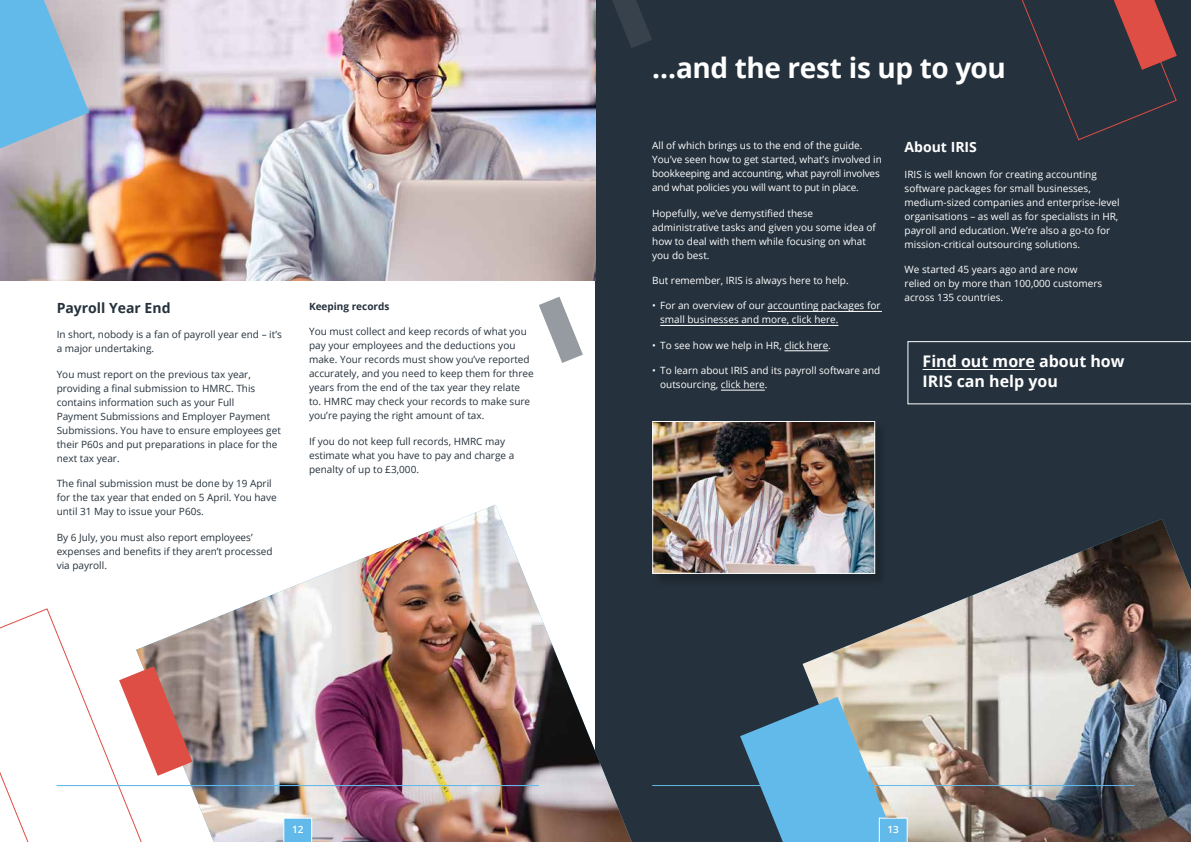
<style>
.page{position:relative;width:1191px;height:842px;background:#fff}
.page>*{position:absolute;margin:0;border:0;box-sizing:border-box;transform-origin:0 0}
.t1{font:700 28px "Open Sans";letter-spacing:-.02em;color:#fff}
.t2{font:700 16px/20px "Open Sans";color:#fff}
.t3{font:700 14px "Open Sans";color:#25313c}
.t4{font:700 14px "Open Sans";color:#fff}
.t5{font:10px/14px "Open Sans";color:#25313c}
.t6{font:10px/14px "Open Sans";color:#fff}
.t7{font:10px/14px "Open Sans";letter-spacing:-.02em;color:#fff}
.t8{font:700 10px "Open Sans";color:#25313c}
.t9{font:600 10px "Open Sans";color:#fff}
</style>
<div class="page">
<div style="left:595px;top:0;width:596px;height:842px;background:#25313c"></div>
<hr style="left:767px;top:311px;width:115px;height:1px;background:#fff">
<hr style="left:660px;top:325px;width:178px;height:1px;background:#fff">
<hr style="left:784px;top:350px;width:44px;height:1px;background:#fff">
<hr style="left:721px;top:390px;width:44px;height:1px;background:#fff">
<svg style="left:907px;top:341px;width:284px;height:63px"></svg>
<hr style="left:922px;top:369px;width:113px;height:1px;background:#fff">
<img style="left:802px;top:519px;width:389px;height:323px">
<img style="left:0;top:0;width:595px;height:281px">
<img style="left:192px;top:505px;width:440px;height:337px">
<svg style="left:0;top:0;width:89px;height:148px;background:#80b9dc"></svg>
<svg style="left:1021px;top:0;width:156px;height:141px"></svg>
<svg style="left:0;top:608px;width:192px;height:234px"></svg>
<svg style="left:612px;top:0;width:40px;height:48px"></svg>
<svg style="left:539px;top:297px;width:44px;height:66px"></svg>
<div style="left:653px;top:422px;width:234px;height:164px;background:#202a34"></div>
<img style="left:654px;top:423px;width:219px;height:149px">
<div style="left:652px;top:421px;width:223px;height:153px;border:1px solid #fff"></div>
<svg style="left:740px;top:697px;width:167px;height:145px"></svg>
<svg style="left:283px;top:818px;width:29px;height:24px"></svg>
<hr style="left:652px;top:785px;width:482px;height:1px;background:#62baea">
<hr style="left:57px;top:785px;width:482px;height:1px;background:#62baea">
<h3 class="t3" style="left:57px;top:302px;width:115px">Payroll Year End</h3>
<p class="t5" style="left:57px;top:328px;width:227px">In short, nobody is a fan of payroll year end – it’s a major undertaking.</p>
<p class="t5" style="left:57px;top:368px;width:226px">You must report on the previous tax year, providing a final submission to HMRC. This contains information such as your Full<br>Payment Submissions and Employer Payment Submissions. You have to ensure employees get their P60s and put preparations in place for the next tax year.</p>
<p class="t5" style="left:57px;top:476px;width:222px">The final submission must be done by 19 April for the tax year that ended on 5 April. You have until 31 May to issue your P60s.</p>
<p class="t5" style="left:57px;top:531px;width:217px">By 6 July, you must also report employees’ expenses and benefits if they aren’t processed via payroll.</p>
<p class="t8" style="left:309px;top:302px;width:82px">Keeping records</p>
<p class="t5" style="left:309px;top:324px;width:226px">You must collect and keep records of what you pay your employees and the deductions you make. Your records must show you’ve reported accurately, and you need to keep them for three years from the end of the tax year they relate to. HMRC may check your records to make sure you’re paying the right amount of tax.</p>
<p class="t5" style="left:309px;top:434px;width:207px">If you do not keep full records, HMRC may estimate what you have to pay and charge a penalty of up to £3,000.</p>
<p class="t9" style="left:292px;top:825px;width:13px">12</p>
<h1 class="t1" style="left:652px;top:57px;width:355px">...and the rest is up to you</h1>
<p class="t7" style="left:652px;top:140px;width:231px">All of which brings us to the end of the guide.<br>You’ve seen how to get started, what’s involved in bookkeeping and accounting, what payroll involves and what policies you will want to put in place.</p>
<p class="t6" style="left:652px;top:206px;width:225px">Hopefully, we’ve demystified these administrative tasks and given you some idea of how to deal with them while focusing on what you do best.</p>
<p class="t6" style="left:652px;top:273px;width:198px">But remember, IRIS is always here to help.</p>
<p class="t6" style="left:660px;top:299px;width:222px;text-indent:-8px">• For an overview of our accounting packages for small businesses and more, click here.</p>
<p class="t6" style="left:652px;top:339px;width:180px">• To see how we help in HR, click here.</p>
<p class="t6" style="left:660px;top:363px;width:222px;text-indent:-8px">• To learn about IRIS and its payroll software and outsourcing, click here.</p>
<h3 class="t4" style="left:904px;top:142px;width:74px">About IRIS</h3>
<p class="t6" style="left:904px;top:167px;width:217px">IRIS is well known for creating accounting software packages for small businesses, medium-sized companies and enterprise-level organisations – as well as for specialists in HR, payroll and education. We’re also a go-to for mission-critical outsourcing solutions.</p>
<p class="t6" style="left:904px;top:263px;width:199px">We started 45 years ago and are now relied on by more than 100,000 customers across 135 countries.</p>
<h2 class="t2" style="left:922px;top:352px;width:203px">Find out more about how<br>IRIS can help you</h2>
<p class="t9" style="left:887px;top:825px;width:13px">13</p>
</div>
